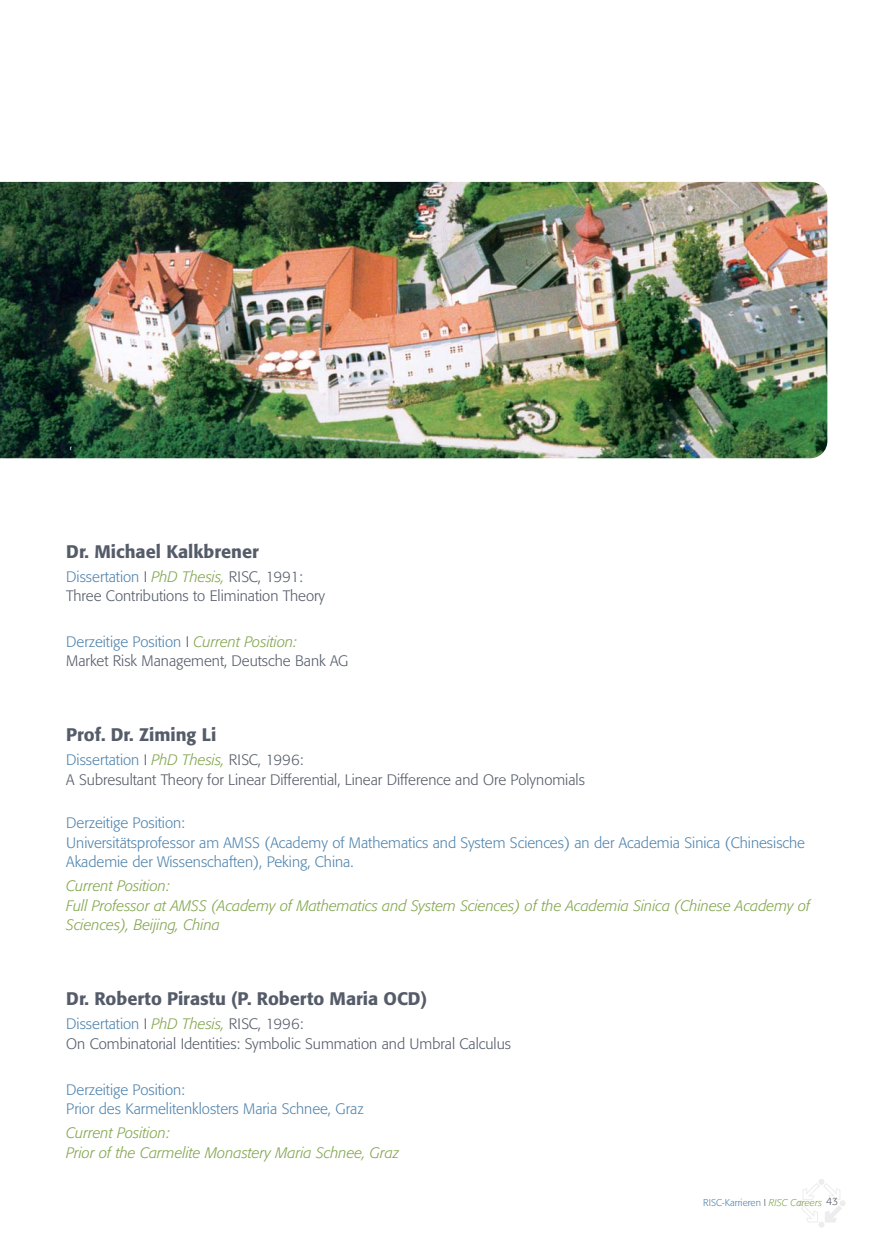
<style>
.page{position:relative;width:889px;height:1260px;background:#fff}
.page>*{position:absolute;margin:0;border:0;box-sizing:border-box;transform-origin:0 0}
.t1{font:500 18px "Formata";color:#555c69}
.t2{font:300 15px/19.5px "Formata";color:#555c69}
.t3{font:300 15px/19.5px "Formata";color:#5185ae}
.t4{font:italic 300 15px/19.5px "Formata";color:#81a54d}
.t5{font:300 9.75px "Formata";color:#5185ae}
.s1{color:#5185ae}
.s2{font-style:italic;color:#81a54d}
.s3{color:#555c69}
.s4{font-size:10.5px;color:#555c69}
</style>
<div class="page">
<img style="left:0;top:182px;width:827px;height:276px">
<svg style="left:798px;top:1179px;width:47px;height:48px"></svg>
<p class="t1" style="left:66px;top:543px;width:194px">Dr. Michael Kalkbrener</p>
<p class="t2" style="left:66px;top:568px;width:260px"><span class="s1">Dissertation</span> I <span class="s2">PhD Thesis,</span> RISC, 1991:<br>Three Contributions to Elimination Theory</p>
<p class="t2" style="left:66px;top:632px;width:284px"><span class="s1">Derzeitige Position</span> I <span class="s2">Current Position:<br></span>Market Risk Management, Deutsche Bank AG</p>
<p class="t1" style="left:66px;top:726px;width:152px">Prof. Dr. Ziming Li</p>
<p class="t2" style="left:66px;top:751px;width:520px"><span class="s1">Dissertation</span> I <span class="s2">PhD Thesis,</span> RISC, 1996:<br>A Subresultant Theory for Linear Differential, Linear Difference and Ore Polynomials</p>
<p class="t3" style="left:66px;top:814px;width:740px">Derzeitige Position:<br>Universitätsprofessor am AMSS (Academy of Mathematics and System Sciences) an der Academia Sinica (Chinesische<br>Akademie der Wissenschaften), Peking, China.</p>
<p class="t4" style="left:66px;top:877px;width:745px">Current Position:<br>Full Professor at AMSS (Academy of Mathematics and System Sciences) of the Academia Sinica (Chinese Academy of<br>Sciences), Beijing, China</p>
<p class="t1" style="left:66px;top:990px;width:362px">Dr. Roberto Pirastu (P. Roberto Maria OCD)</p>
<p class="t2" style="left:66px;top:1015px;width:446px"><span class="s1">Dissertation</span> I <span class="s2">PhD Thesis,</span> RISC, 1996:<br>On Combinatorial Identities: Symbolic Summation and Umbral Calculus</p>
<p class="t3" style="left:66px;top:1080px;width:299px">Derzeitige Position:<br>Prior des Karmelitenklosters Maria Schnee, Graz</p>
<p class="t4" style="left:66px;top:1123px;width:334px">Current Position:<br>Prior of the Carmelite Monastery Maria Schnee, Graz</p>
<p class="t5" style="left:703px;top:1197px;width:137px">RISC-Karrieren <span class="s3">I</span> <span class="s2">RISC Careers</span> <span class="s4">43</span></p>
</div>
